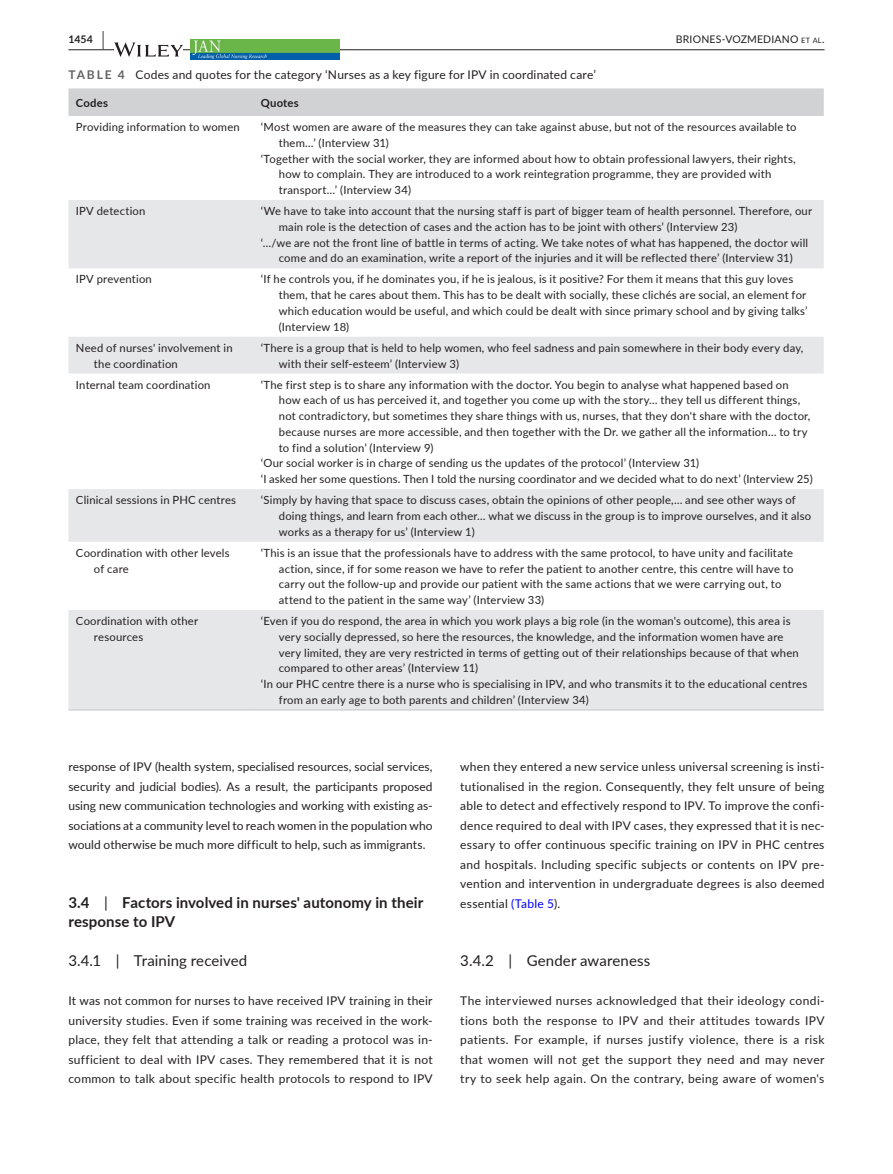
<style>
.page{position:relative;width:893px;height:1174px;background:#fff}
.page>*{position:absolute;margin:0;border:0;box-sizing:border-box;transform-origin:0 0}
.t1{font:700 15px/19.5px "Lato";letter-spacing:.005em;color:#231f20}
.t2{font:15px "Lato";letter-spacing:.005em;color:#231f20}
.t3{font:12px/19.5px "Lato";letter-spacing:.02em;color:#231f20;text-align:justify}
.t4{font:11.25px/15.8px "Lato";letter-spacing:.015em;color:#231f20}
.t5{font:700 11.25px "Lato";letter-spacing:.02em;color:#231f20}
.t6{font:10.5px "Lato";letter-spacing:.02em;color:#231f20}
.t7{font:700 10.5px "Lato";color:#231f20}
.s1{font-size:19.5px}
.s2{font-size:7.35px}
.s3{font-weight:700;color:#636366}
.s4{font-weight:400}
.s5{color:#00f}
</style>
<div class="page">
<hr style="left:68px;top:49px;width:756px;height:1px;background:#231f20">
<svg style="left:114px;top:42px;width:69px;height:15px"></svg>
<img style="left:191px;top:40px;width:148px;height:19px">
<div style="left:68px;top:88px;width:756px;height:28px;background:#d1d2d4"></div>
<svg style="left:68px;top:200px;width:756px;height:509px"></svg>
<hr style="left:68px;top:709px;width:185px;height:1px;background:#d1d2d4">
<hr style="left:253px;top:709px;width:571px;height:1px;background:#d1d2d4">
<p class="t7" style="left:68px;top:31px;width:37px">1454 <span class="s1">|</span></p>
<p class="t6" style="left:676px;top:31px;width:150px">BRIONES-VOZMEDIANO <span class="s2">et al</span>.</p>
<p class="t3" style="left:68px;top:64px;width:529px"><span class="s3">TABLE 4</span> Codes and quotes for the category ‘Nurses as a key figure for IPV in coordinated care’</p>
<p class="t5" style="left:76px;top:94px;width:34px">Codes</p>
<p class="t5" style="left:261px;top:94px;width:39px">Quotes</p>
<p class="t4" style="left:76px;top:119px;width:165px">Providing information to women</p>
<p class="t4" style="left:261px;top:119px;width:537px">‘Most women are aware of the measures they can take against abuse, but not of the resources available to</p>
<p class="t4" style="left:279px;top:134px;width:112px">them…’ (Interview 31)</p>
<p class="t4" style="left:261px;top:150px;width:536px">‘Together with the social worker, they are informed about how to obtain professional lawyers, their rights,</p>
<p class="t4" style="left:279px;top:166px;width:494px">how to complain. They are introduced to a work reintegration programme, they are provided with</p>
<p class="t4" style="left:279px;top:182px;width:134px">transport…’ (Interview 34)</p>
<p class="t4" style="left:76px;top:203px;width:71px">IPV detection</p>
<p class="t4" style="left:261px;top:203px;width:553px">‘We have to take into account that the nursing staff is part of bigger team of health personnel. Therefore, our</p>
<p class="t4" style="left:279px;top:218px;width:460px">main role is the detection of cases and the action has to be joint with others’ (Interview 23)</p>
<p class="t4" style="left:261px;top:234px;width:549px">‘…/we are not the front line of battle in terms of acting. We take notes of what has happened, the doctor will</p>
<p class="t4" style="left:279px;top:250px;width:515px">come and do an examination, write a report of the injuries and it will be reflected there’ (Interview 31)</p>
<p class="t4" style="left:76px;top:271px;width:77px">IPV prevention</p>
<p class="t4" style="left:279px;top:271px;width:530px;text-indent:-18px">‘If he controls you, if he dominates you, if he is jealous, is it positive? For them it means that this guy loves them, that he cares about them. This has to be dealt with socially, these clichés are social, an element for which education would be useful, and which could be dealt with since primary school and by giving talks’ (Interview 18)</p>
<p class="t4" style="left:94px;top:339px;width:140px;text-indent:-18px">Need of nurses' involvement in the coordination</p>
<p class="t4" style="left:279px;top:339px;width:526px;text-indent:-18px">‘There is a group that is held to help women, who feel sadness and pain somewhere in their body every day, with their self-esteem’ (Interview 3)</p>
<p class="t4" style="left:76px;top:376px;width:136px">Internal team coordination</p>
<p class="t4" style="left:261px;top:376px;width:529px">‘The first step is to share any information with the doctor. You begin to analyse what happened based on</p>
<p class="t4" style="left:279px;top:392px;width:523px">how each of us has perceived it, and together you come up with the story… they tell us different things,</p>
<p class="t4" style="left:279px;top:408px;width:533px">not contradictory, but sometimes they share things with us, nurses, that they don't share with the doctor,</p>
<p class="t4" style="left:279px;top:423px;width:530px">because nurses are more accessible, and then together with the Dr. we gather all the information… to try</p>
<p class="t4" style="left:279px;top:439px;width:156px">to find a solution’ (Interview 9)</p>
<p class="t4" style="left:261px;top:455px;width:440px">‘Our social worker is in charge of sending us the updates of the protocol’ (Interview 31)</p>
<p class="t4" style="left:261px;top:471px;width:553px">‘I asked her some questions. Then I told the nursing coordinator and we decided what to do next’ (Interview 25)</p>
<p class="t4" style="left:76px;top:492px;width:162px">Clinical sessions in PHC centres</p>
<p class="t4" style="left:279px;top:492px;width:534px;text-indent:-18px">‘Simply by having that space to discuss cases, obtain the opinions of other people,… and see other ways of doing things, and learn from each other… what we discuss in the group is to improve ourselves, and it also works as a therapy for us’ (Interview 1)</p>
<p class="t4" style="left:94px;top:544px;width:137px;text-indent:-18px">Coordination with other levels of care</p>
<p class="t4" style="left:279px;top:544px;width:516px;text-indent:-18px">‘This is an issue that the professionals have to address with the same protocol, to have unity and facilitate action, since, if for some reason we have to refer the patient to another centre, this centre will have to carry out the follow-up and provide our patient with the same actions that we were carrying out, to attend to the patient in the same way’ (Interview 33)</p>
<p class="t4" style="left:94px;top:612px;width:106px;text-indent:-18px">Coordination with other resources</p>
<p class="t4" style="left:261px;top:612px;width:531px">‘Even if you do respond, the area in which you work plays a big role (in the woman's outcome), this area is</p>
<p class="t4" style="left:279px;top:628px;width:506px">very socially depressed, so here the resources, the knowledge, and the information women have are</p>
<p class="t4" style="left:279px;top:644px;width:521px">very limited, they are very restricted in terms of getting out of their relationships because of that when</p>
<p class="t4" style="left:279px;top:660px;width:201px">compared to other areas’ (Interview 11)</p>
<p class="t4" style="left:261px;top:675px;width:548px">‘In our PHC centre there is a nurse who is specialising in IPV, and who transmits it to the educational centres</p>
<p class="t4" style="left:279px;top:691px;width:311px">from an early age to both parents and children’ (Interview 34)</p>
<p class="t3" style="left:68px;top:756px;width:366px">response of IPV (health system, specialised resources, social services, security and judicial bodies). As a result, the participants proposed using new communication technologies and working with existing as&shy;sociations at a community level to reach women in the population who would otherwise be much more difficult to help, such as immigrants.</p>
<h1 class="t1" style="left:68px;top:892px;width:356px">3.4 <span class="s4">|</span> Factors involved in nurses' autonomy in their response to IPV</h1>
<h1 class="t2" style="left:68px;top:950px;width:180px">3.4.1 | Training received</h1>
<p class="t3" style="left:68px;top:990px;width:366px">It was not common for nurses to have received IPV training in their university studies. Even if some training was received in the work&shy;place, they felt that attending a talk or reading a protocol was in&shy;sufficient to deal with IPV cases. They remembered that it is not common to talk about specific health protocols to respond to IPV</p>
<p class="t3" style="left:460px;top:756px;width:366px">when they entered a new service unless universal screening is insti&shy;tutionalised in the region. Consequently, they felt unsure of being able to detect and effectively respond to IPV. To improve the confi&shy;dence required to deal with IPV cases, they expressed that it is nec&shy;essary to offer continuous specific training on IPV in PHC centres and hospitals. Including specific subjects or contents on IPV pre&shy;vention and intervention in undergraduate degrees is also deemed essential <span class="s5">(Table 5</span>).</p>
<h1 class="t2" style="left:460px;top:950px;width:191px">3.4.2 | Gender awareness</h1>
<p class="t3" style="left:460px;top:990px;width:366px">The interviewed nurses acknowledged that their ideology condi&shy;tions both the response to IPV and their attitudes towards IPV patients. For example, if nurses justify violence, there is a risk that women will not get the support they need and may never try to seek help again. On the contrary, being aware of women's</p>
</div>
